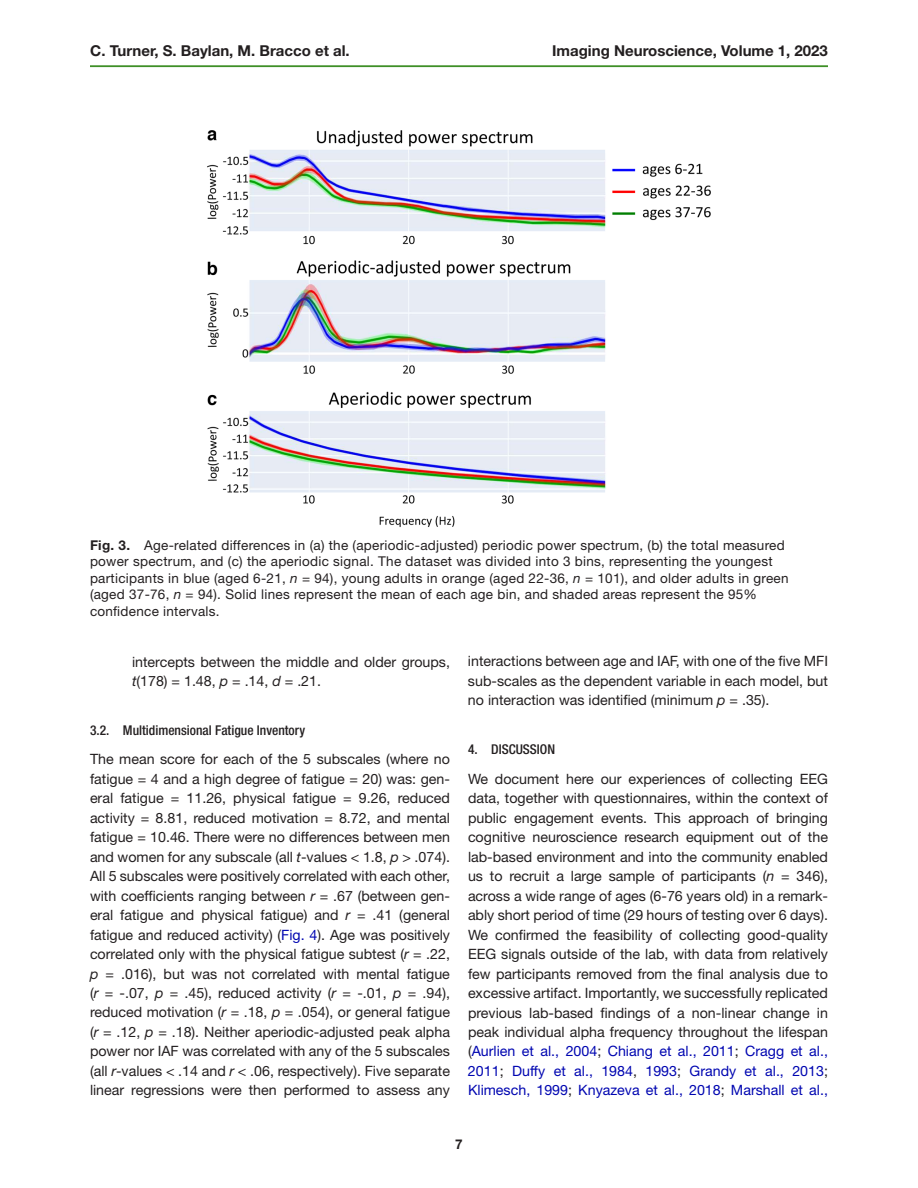
<style>
.page{position:relative;width:918px;height:1188px;background:#fff}
.page>*{position:absolute;margin:0;border:0;box-sizing:border-box;transform-origin:0 0}
.t1{font:700 15px "Helvetica Neue LT Std";color:#231f20}
.t2{font:14.25px/19.5px "Helvetica Neue LT Std";color:#231f20;text-align:justify}
.t3{font:13.5px/16.5px "Helvetica Neue LT Std";letter-spacing:.02em;color:#231f20}
.t4{font:500 condensed 13.5px "Helvetica Neue LT Std";color:#231f20}
.t5{font:700 13.5px "Helvetica Neue LT Std";color:#231f20}
.s1{font-weight:700}
.s2{font-style:italic}
.s3{color:#0006b1}
</style>
<div class="page">
<hr style="left:90px;top:66px;width:738px;height:1px;background:#3e8f27">
<img style="left:207px;top:130px;width:504px;height:397px">
<p class="t1" style="left:90px;top:41px;width:261px">C. Turner, S. Baylan, M. Bracco et al.</p>
<p class="t1" style="left:552px;top:41px;width:277px">Imaging Neuroscience, Volume 1, 2023</p>
<p class="t3" style="left:90px;top:537px;width:700px"><span class="s1">Fig. 3.</span> Age-related differences in (a) the (aperiodic-adjusted) periodic power spectrum, (b) the total measured power spectrum, and (c) the aperiodic signal. The dataset was divided into 3 bins, representing the youngest participants in blue (aged 6-21, <span class="s2">n</span> = 94), young adults in orange (aged 22-36, <span class="s2">n</span> = 101), and older adults in green (aged 37-76, <span class="s2">n</span> = 94). Solid lines represent the mean of each age bin, and shaded areas represent the 95% confidence intervals.</p>
<p class="t2" style="left:132px;top:652px;width:319px">intercepts between the middle and older groups, <span class="s2">t</span>(178) = 1.48, <span class="s2">p</span> = .14, <span class="s2">d</span> = .21.</p>
<p class="t4" style="left:90px;top:722px;width:217px">3.2. Multidimensional Fatigue Inventory</p>
<p class="t2" style="left:90px;top:749px;width:362px">The mean score for each of the 5 subscales (where no fatigue = 4 and a high degree of fatigue = 20) was: gen&shy;eral fatigue = 11.26, physical fatigue = 9.26, reduced activity = 8.81, reduced motivation = 8.72, and mental fatigue = 10.46. There were no differences between men and women for any subscale (all <span class="s2">t</span>-values &lt; 1.8, <span class="s2">p</span> &gt; .074).<br>All 5 subscales were positively correlated with each other, with coefficients ranging between <span class="s2">r</span> = .67 (between gen&shy;eral fatigue and physical fatigue) and <span class="s2">r</span> = .41 (general fatigue and reduced activity) (<span class="s3">Fig. 4</span>). Age was positively correlated only with the physical fatigue subtest (<span class="s2">r</span> = .22, <span class="s2">p</span> = .016), but was not correlated with mental fatigue (<span class="s2">r</span> = -.07, <span class="s2">p</span> = .45), reduced activity (<span class="s2">r</span> = -.01, <span class="s2">p</span> = .94), reduced motivation (<span class="s2">r</span> = .18, <span class="s2">p</span> = .054), or general fatigue (<span class="s2">r</span> = .12, <span class="s2">p</span> = .18). Neither aperiodic-adjusted peak alpha power nor IAF was correlated with any of the 5 subscales (all <span class="s2">r</span>-values &lt; .14 and <span class="s2">r</span> &lt; .06, respectively). Five separate linear regressions were then performed to assess any</p>
<p class="t2" style="left:468px;top:651px;width:362px">interactions between age and IAF, with one of the five MFI sub-scales as the dependent variable in each model, but no interaction was identified (minimum <span class="s2">p</span> = .35).</p>
<p class="t4" style="left:468px;top:741px;width:89px">4. DISCUSSION</p>
<p class="t2" style="left:468px;top:769px;width:362px">We document here our experiences of collecting EEG data, together with questionnaires, within the context of public engagement events. This approach of bringing cognitive neuroscience research equipment out of the lab-based environment and into the community enabled us to recruit a large sample of participants (<span class="s2">n</span> = 346), across a wide range of ages (6-76 years old) in a remark&shy;ably short period of time (29 hours of testing over 6 days).<br>We confirmed the feasibility of collecting good-quality EEG signals outside of the lab, with data from relatively few participants removed from the final analysis due to excessive artifact. Importantly, we successfully replicated previous lab-based findings of a non-linear change in peak individual alpha frequency throughout the lifespan (<span class="s3">Aurlien et al., 2004</span>; <span class="s3">Chiang et al., 2011</span>; <span class="s3">Cragg et al., 2011</span>; <span class="s3">Duffy et al., 1984</span>, <span class="s3">1993</span>; <span class="s3">Grandy et al., 2013</span>; <span class="s3">Klimesch, 1999</span>; <span class="s3">Knyazeva et al., 2018</span>; <span class="s3">Marshall et al.,</span></p>
<p class="t5" style="left:455px;top:1136px;width:9px">7</p>
</div>
